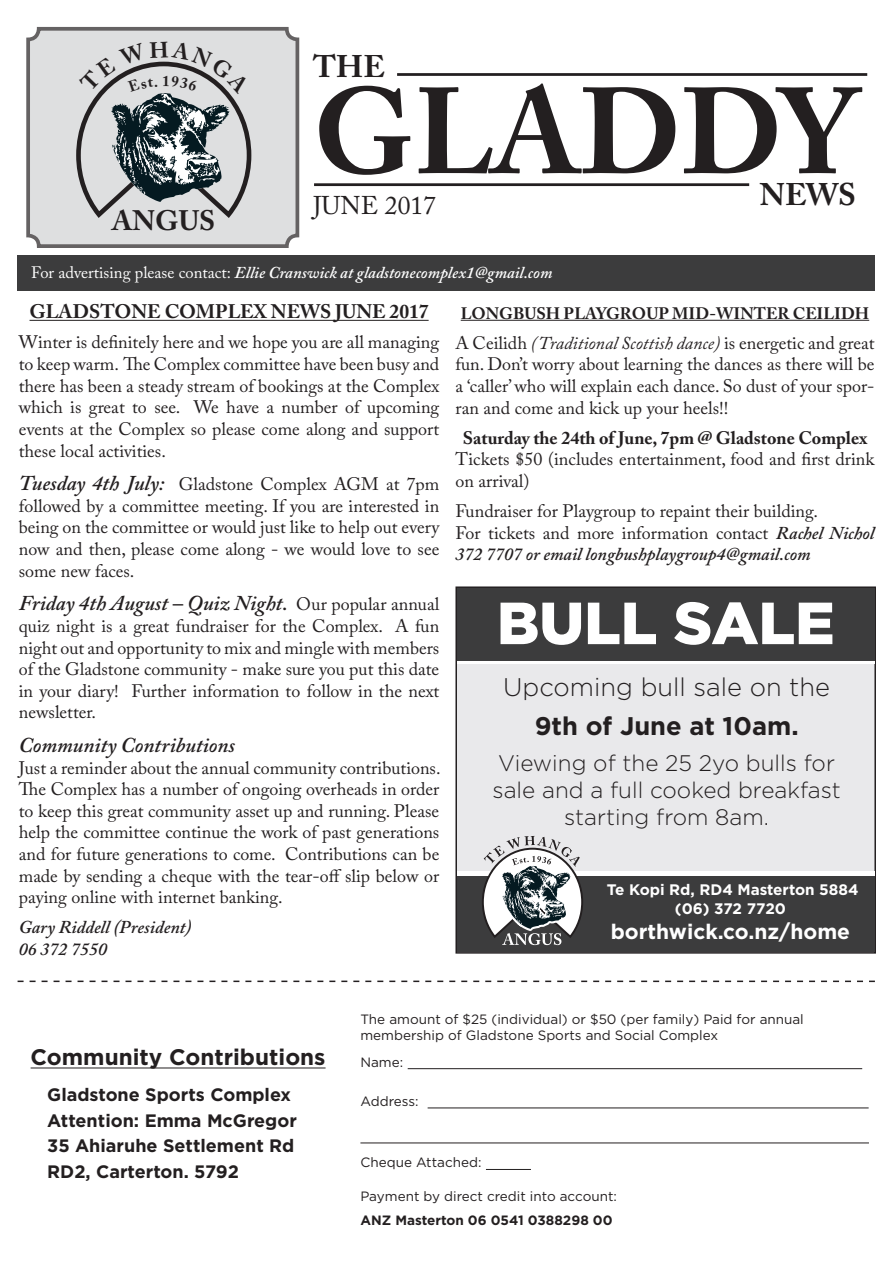
<style>
.page{position:relative;width:893px;height:1263px;background:#fff}
.page>*{position:absolute;margin:0;border:0;box-sizing:border-box;transform-origin:0 0}
.t1{font:700 120.75px "Adobe Caslon Pro";letter-spacing:-.005em;color:#231f20}
.t2{font:900 59.25px "Gotham";color:#fff}
.t3{font:700 31.05px "Adobe Caslon Pro";color:#231f20}
.t4{font:700 28.05px "Adobe Caslon Pro";color:#231f20}
.t5{font:300 25.5px "Gotham";color:#231f20}
.t6{font:700 25.5px "Gotham";color:#231f20}
.t7{font:25.5px "Adobe Caslon Pro";color:#231f20}
.t8{font:300 22.5px/27px "Gotham";color:#231f20;text-align:center}
.t9{font:700 22.5px "Gotham";color:#231f20}
.t10{font:italic 600 21px "Adobe Caslon Pro";color:#231f20}
.t11{font:700 21px "Gotham";color:#fff}
.t12{font:700 19.5px "Adobe Caslon Pro";color:#231f20}
.t13{font:18px/21.6px "Adobe Caslon Pro";color:#231f20;text-align:justify}
.t14{font:italic 600 18px/21.6px "Adobe Caslon Pro";color:#231f20}
.t15{font:700 18px "Gotham";color:#231f20}
.t16{font:700 18px "Adobe Caslon Pro";color:#231f20}
.t17{font:italic 600 16.5px "Adobe Caslon Pro";color:#fff}
.t18{font:700 16.5px "Adobe Caslon Pro";color:#231f20}
.t19{font:700 15.3px "Gotham";color:#fff}
.t20{font:13.5px/16.2px "Gotham";color:#231f20}
.t21{font:700 13.5px "Gotham";color:#231f20}
.s1{font-weight:400;font-style:normal}
.s2{font-weight:600;font-style:italic;font-size:21px}
.s3{font-weight:400;font-style:normal;font-size:18px}
.s4{font-style:italic}
</style>
<div class="page">
<hr style="left:397px;top:73px;width:470px;height:3px;background:#231f20">
<hr style="left:314px;top:183px;width:435px;height:3px;background:#231f20">
<div style="left:17px;top:255px;width:857px;height:36px;background:#3c3c3d"></div>
<div style="left:28px;top:29px;width:269px;height:217px;background:#dedfe0;border-radius:11px"></div>
<div style="left:26px;top:27px;width:273px;height:221px;border:4px solid #231f20;border-radius:11px"></div>
<div style="left:456px;top:587px;width:419px;height:366px;background:#e9e9eb"></div>
<div style="left:455px;top:586px;width:421px;height:368px;border:1px solid #231f20"></div>
<div style="left:457px;top:872px;width:417px;height:19px;background:#fff"></div>
<div style="left:457px;top:876px;width:417px;height:76px;background:#3c3c3d"></div>
<div style="left:457px;top:644px;width:417px;height:19px;background:linear-gradient(to right,#3c3c3d,#3c3c3d)"></div>
<div style="left:457px;top:588px;width:417px;height:72px;background:#3c3c3d"></div>
<svg style="left:472px;top:835px;width:112px;height:110px"></svg>
<svg style="left:18px;top:980px;width:857px;height:2px"></svg>
<hr style="left:408px;top:1068px;width:454px;height:1px;background:#231f20">
<hr style="left:428px;top:1108px;width:441px;height:1px;background:#231f20">
<hr style="left:360px;top:1143px;width:509px;height:1px;background:#231f20">
<hr style="left:486px;top:1169px;width:45px;height:1px;background:#231f20">
<hr style="left:31px;top:1068px;width:295px;height:1px;background:#231f20">
<hr style="left:30px;top:320px;width:399px;height:1px;background:#231f20">
<hr style="left:461px;top:320px;width:408px;height:1px;background:#231f20">
<svg style="left:76px;top:61px;width:176px;height:157px"></svg>
<p class="t3" style="left:313px;top:49px;width:74px">THE</p>
<p class="t4" style="left:112px;top:204px;width:104px">ANGUS</p>
<p class="t1" style="left:313px;top:61px;width:544px">GLADDY</p>
<p class="t7" style="left:313px;top:191px;width:124px">JUNE 2017</p>
<p class="t3" style="left:760px;top:176px;width:98px">NEWS</p>
<p class="t17" style="left:31px;top:263px;width:523px"><span class="s1">For advertising please contact:</span> Ellie Cranswick at gladstonecomplex1@gmail.com</p>
<p class="t12" style="left:30px;top:300px;width:401px">GLADSTONE COMPLEX NEWS JUNE 2017</p>
<p class="t13" style="left:19px;top:331px;width:422px">Winter is definitely here and we hope you are all managing to keep warm. The Complex committee have been busy and there has been a steady stream of bookings at the Complex which is great to see. We have a number of upcoming events at the Complex so please come along and support these local activities.</p>
<p class="t13" style="left:19px;top:473px;width:422px"><span class="s2">Tuesday 4th July:</span> Gladstone Complex AGM at 7pm followed by a committee meeting. If you are interested in being on the committee or would just like to help out every now and then, please come along - we would love to see some new faces.</p>
<p class="t10" style="left:19px;top:591px;width:422px">Friday 4th August – Quiz Night. <span class="s3">Our popular annual</span></p>
<p class="t13" style="left:19px;top:615px;width:422px">quiz night is a great fundraiser for the Complex. A fun night out and opportunity to mix and mingle with members of the Gladstone community - make sure you put this date in your diary! Further information to follow in the next newsletter.</p>
<p class="t10" style="left:19px;top:732px;width:218px">Community Contributions</p>
<p class="t13" style="left:19px;top:757px;width:423px">Just a reminder about the annual community contributions.<br>The Complex has a number of ongoing overheads in order to keep this great community asset up and running. Please help the committee continue the work of past generations and for future generations to come. Contributions can be made by sending a cheque with the tear-off slip below or paying online with internet banking.</p>
<p class="t14" style="left:19px;top:916px;width:174px">Gary Riddell (President)</p>
<p class="t14" style="left:19px;top:938px;width:90px">06 372 7550</p>
<p class="t18" style="left:461px;top:303px;width:410px">LONGBUSH PLAYGROUP MID-WINTER CEILIDH</p>
<p class="t13" style="left:455px;top:332px;width:420px">A Ceilidh <span class="s4">(Traditional Scottish dance)</span> is energetic and great fun. Don’t worry about learning the dances as there will be a ‘caller’ who will explain each dance. So dust of your spor&shy;ran and come and kick up your heels!!</p>
<p class="t16" style="left:463px;top:427px;width:406px">Saturday the 24th of June, 7pm @ Gladstone Complex</p>
<p class="t13" style="left:455px;top:448px;width:420px">Tickets $50 (includes entertainment, food and first drink on arrival)</p>
<p class="t13" style="left:455px;top:500px;width:364px">Fundraiser for Playgroup to repaint their building.</p>
<p class="t14" style="left:455px;top:521px;width:420px"><span class="s1">For tickets and more information contact</span> Rachel Nichol<br>372 7707 or email longbushplaygroup4@gmail.com</p>
<p class="t2" style="left:497px;top:589px;width:339px">BULL SALE</p>
<p class="t5" style="left:503px;top:673px;width:328px">Upcoming bull sale on the</p>
<p class="t6" style="left:535px;top:711px;width:265px">9th of June at 10am.</p>
<p class="t8" style="left:493px;top:749px;width:350px">Viewing of the 25 2yo bulls for sale and a full cooked breakfast starting from 8am.</p>
<p class="t19" style="left:607px;top:881px;width:253px">Te Kopi Rd, RD4 Masterton 5884</p>
<p class="t19" style="left:675px;top:899px;width:113px">(06) 372 7720</p>
<p class="t11" style="left:611px;top:919px;width:241px">borthwick.co.nz/home</p>
<p class="t9" style="left:31px;top:1044px;width:296px">Community Contributions</p>
<p class="t15" style="left:47px;top:1084px;width:245px">Gladstone Sports Complex</p>
<p class="t15" style="left:47px;top:1110px;width:251px">Attention: Emma McGregor</p>
<p class="t15" style="left:47px;top:1136px;width:248px">35 Ahiaruhe Settlement Rd</p>
<p class="t15" style="left:47px;top:1161px;width:193px">RD2, Carterton. 5792</p>
<p class="t20" style="left:360px;top:1011px;width:445px">The amount of $25 (individual) or $50 (per family) Paid for annual membership of Gladstone Sports and Social Complex</p>
<p class="t20" style="left:360px;top:1053px;width:44px">Name:</p>
<p class="t20" style="left:360px;top:1093px;width:60px">Address:</p>
<p class="t20" style="left:360px;top:1154px;width:122px">Cheque Attached:</p>
<p class="t20" style="left:360px;top:1187px;width:258px">Payment by direct credit into account:</p>
<p class="t21" style="left:360px;top:1213px;width:254px">ANZ Masterton 06 0541 0388298 00</p>
</div>
